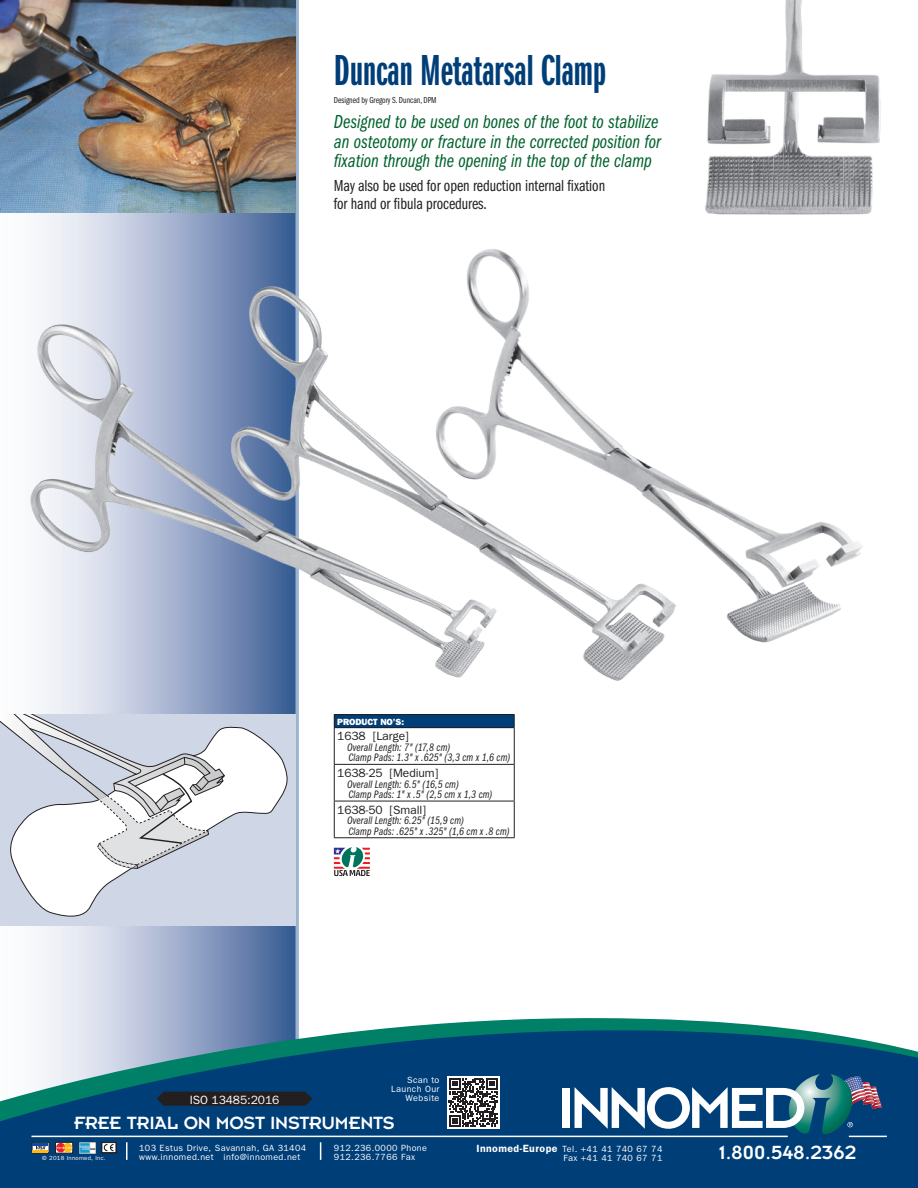
<style>
.page{position:relative;width:918px;height:1188px;background:#fff}
.page>*{position:absolute;margin:0;border:0;box-sizing:border-box;transform-origin:0 0}
.t1{font:45px "ITC Franklin Gothic Std Dm X Cp";color:#003e78}
.t2{font:21px "Insignia";color:#fff}
.t3{font:19.5px/19.5px "ITC Franklin Gothic Std Bk Cp It";color:#00622c}
.t4{font:19.5px "Insignia";letter-spacing:-.01em;color:#fff}
.t5{font:16.5px/18px "ITC Franklin Gothic Std Bk Cp";letter-spacing:-.005em;color:#231f20}
.t6{font:12px "Franklin Gothic";letter-spacing:-.005em;color:#231f20}
.t7{font:12px "Franklin Gothic";letter-spacing:-.005em;color:#fff}
.t8{font:11.25px/10.5px "ITC Franklin Gothic Std Bk Cp It";letter-spacing:.005em;color:#231f20}
.t9{font:9px/9px "Franklin Gothic";letter-spacing:.045em;color:#fff}
.t10{font:9px "ITC Franklin Gothic Std Bk Cp";letter-spacing:-.005em;color:#231f20}
.t11{font:800 9px "Franklin Gothic";letter-spacing:-.005em;color:#fff}
.t12{font:6px "Franklin Gothic";letter-spacing:.045em;color:#fff}
.s1{font-weight:600;font-size:10.5px}
</style>
<div class="page">
<svg style="left:0;top:212px;width:296px;height:806px"></svg>
<hr style="left:296px;top:0;width:2px;height:1044px;background:#cfd6e6">
<div style="left:334px;top:715px;width:180px;height:13px;background:#003e78"></div>
<hr style="left:334px;top:728px;width:1px;height:36px;background:#231f20">
<hr style="left:514px;top:728px;width:1px;height:36px;background:#231f20">
<hr style="left:334px;top:764px;width:181px;height:1px;background:#231f20">
<hr style="left:334px;top:765px;width:1px;height:36px;background:#231f20">
<hr style="left:514px;top:765px;width:1px;height:36px;background:#231f20">
<hr style="left:334px;top:801px;width:181px;height:1px;background:#231f20">
<hr style="left:334px;top:801px;width:1px;height:36px;background:#231f20">
<hr style="left:514px;top:801px;width:1px;height:36px;background:#231f20">
<hr style="left:334px;top:837px;width:181px;height:1px;background:#231f20">
<hr style="left:334px;top:714px;width:181px;height:1px;background:#231f20">
<svg style="left:334px;top:715px;width:1px;height:12px"></svg>
<svg style="left:514px;top:715px;width:1px;height:12px"></svg>
<hr style="left:334px;top:727px;width:181px;height:1px;background:#231f20">
<svg style="left:334px;top:847px;width:36px;height:29px"></svg>
<img style="left:705px;top:0;width:176px;height:215px">
<div style="left:0;top:714px;width:296px;height:211px;background:#cfd6e6"></div>
<svg style="left:0;top:714px;width:288px;height:203px"></svg>
<img style="left:0;top:0;width:296px;height:212px">
<img style="left:26px;top:242px;width:837px;height:442px">
<svg style="left:0;top:1018px;width:918px;height:170px;background:#225e88"></svg>
<svg style="left:32px;top:1142px;width:17px;height:11px"></svg>
<hr style="left:33px;top:1143px;width:15px;height:3px;background:#0d4da1">
<svg style="left:55px;top:1142px;width:18px;height:11px"></svg>
<img style="left:79px;top:1142px;width:17px;height:11px">
<div style="left:101px;top:1142px;width:15px;height:11px;border:1px solid #231f20"></div>
<svg style="left:104px;top:1144px;width:10px;height:7px"></svg>
<div style="left:102px;top:1142px;width:14px;height:11px;border:1px solid #231f20"></div>
<div style="left:447px;top:1076px;width:52px;height:52px;background:#fff"></div>
<svg style="left:449px;top:1078px;width:49px;height:49px"></svg>
<div style="left:563px;top:1088px;width:7px;height:40px;background:#fff"></div>
<svg style="left:575px;top:1074px;width:307px;height:62px"></svg>
<svg style="left:157px;top:1092px;width:155px;height:14px;background:#202025"></svg>
<h1 class="t1" style="left:334px;top:46px;width:274px">Duncan Metatarsal Clamp</h1>
<p class="t10" style="left:334px;top:95px;width:104px">Designed by Gregory S. Duncan, DPM</p>
<h3 class="t3" style="left:334px;top:113px;width:329px">Designed to be used on bones of the foot to stabilize an osteotomy or fracture in the corrected position for fixation through the opening in the top of the clamp</h3>
<h3 class="t5" style="left:334px;top:177px;width:273px">May also be used for open reduction internal fixation for hand or fibula procedures.</h3>
<p class="t11" style="left:337px;top:716px;width:68px">PRODUCT NO’S:</p>
<p class="t6" style="left:337px;top:729px;width:73px">1638 [Large]</p>
<p class="t8" style="left:347px;top:742px;width:165px">Overall Length: 7" (17,8 cm)<br>Clamp Pads: 1.3" x .625" (3,3 cm x 1,6 cm)</p>
<p class="t6" style="left:337px;top:766px;width:103px">1638-25 [Medium]</p>
<p class="t8" style="left:347px;top:779px;width:147px">Overall Length: 6.5" (16,5 cm)<br>Clamp Pads: 1" x .5" (2,5 cm x 1,3 cm)</p>
<p class="t6" style="left:337px;top:803px;width:90px">1638-50 [Small]</p>
<p class="t8" style="left:347px;top:815px;width:164px">Overall Length: 6.25" (15,9 cm)<br>Clamp Pads: .625" x .325" (1,6 cm x .8 cm)</p>
<p class="t9" style="left:391px;top:1076px;width:50px;text-align:right">Scan to<br>Launch Our</p>
<p class="t7" style="left:190px;top:1093px;width:91px">ISO 13485:2016</p>
<p class="t9" style="left:406px;top:1094px;width:35px">Website</p>
<h3 class="t4" style="left:74px;top:1113px;width:322px">FREE TRIAL ON MOST INSTRUMENTS</h3>
<p class="t9" style="left:139px;top:1143px;width:169px">103 Estus Drive, Savannah, GA 31404 www.innomed.net info@innomed.net</p>
<p class="t9" style="left:334px;top:1143px;width:95px">912.236.0000 Phone<br>912.236.7766 Fax</p>
<p class="t9" style="left:476px;top:1145px;width:188px"><span class="s1">Innomed-Europe</span> Tel. +41 41 740 67 74</p>
<p class="t12" style="left:42px;top:1154px;width:65px">© 2018 Innomed, Inc.</p>
<p class="t9" style="left:563px;top:1154px;width:100px">Fax +41 41 740 67 71</p>
<h2 class="t2" style="left:719px;top:1142px;width:139px">1.800.548.2362</h2>
</div>
